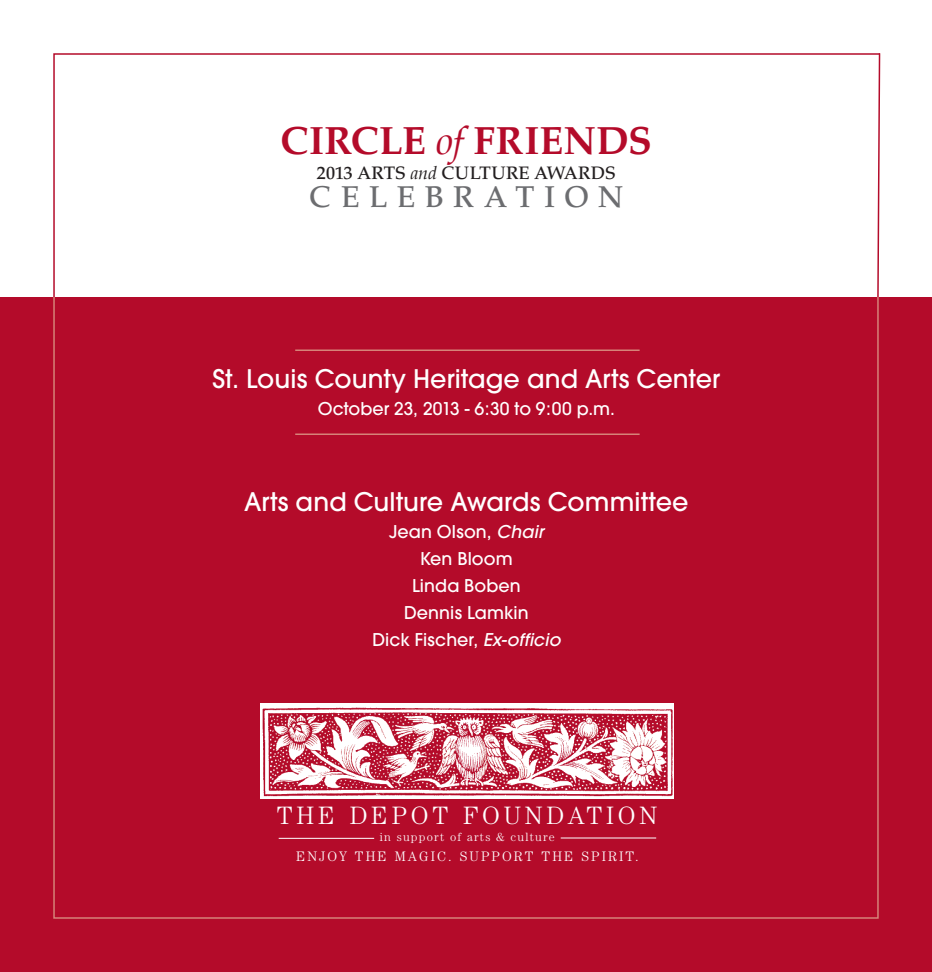
<style>
.page{position:relative;width:932px;height:972px;background:#fff}
.page>*{position:absolute;margin:0;border:0;box-sizing:border-box;transform-origin:0 0}
.t1{font:700 39px "Palatino";letter-spacing:.005em;color:#b40b2a}
.t2{font:500 30px "Palatino";letter-spacing:.31em;color:#6c6d70}
.t3{font:500 25.5px "Avant Garde";letter-spacing:.005em;color:#fff}
.t4{font:300 25.2px "Century";letter-spacing:.15em;color:#fff}
.t5{font:500 18px "Palatino";letter-spacing:.01em;color:#231f20}
.t6{font:500 17.55px/27px "Avant Garde";letter-spacing:.005em;color:#fff;text-align:center}
.t7{font:300 13.8px "Century";letter-spacing:.15em;color:#fff}
.t8{font:300 12px "Century";letter-spacing:.1em;color:#fff}
.s1{font-weight:400;font-style:italic}
.s2{font-style:italic}
</style>
<div class="page">
<div style="left:0;top:297px;width:932px;height:675px;background:#b40b2a"></div>
<svg style="left:53px;top:53px;width:823px;height:243px"></svg>
<svg style="left:876px;top:53px;width:5px;height:246px"></svg>
<div style="left:261px;top:703px;width:413px;height:95px;background:#fff"></div>
<img style="left:262px;top:707px;width:411px;height:90px">
<hr style="left:279px;top:838px;width:95px;height:1px;background:#fff">
<hr style="left:560px;top:838px;width:96px;height:1px;background:#fff">
<hr style="left:295px;top:350px;width:344px;height:1px;background:#d68378">
<hr style="left:295px;top:434px;width:344px;height:1px;background:#d68378">
<hr style="left:0;top:0;width:1px;height:972px;background:#b40b2a">
<h1 class="t1" style="left:280px;top:107px;width:373px">CIRCLE <span class="s1">of</span> FRIENDS</h1>
<p class="t5" style="left:317px;top:163px;width:300px">2013 ARTS <span class="s1">and</span> CULTURE AWARDS</p>
<h2 class="t2" style="left:309px;top:179px;width:315px">CELEBRATION</h2>
<h3 class="t3" style="left:212px;top:363px;width:509px">St. Louis County Heritage and Arts Center</h3>
<p class="t6" style="left:318px;top:395px;width:299px">October 23, 2013 - 6:30 to 9:00 p.m.</p>
<h3 class="t3" style="left:244px;top:486px;width:445px">Arts and Culture Awards Committee</h3>
<p class="t6" style="left:372px;top:519px;width:190px">Jean Olson, <span class="s2">Chair<br></span>Ken Bloom<br>Linda Boben<br>Dennis Lamkin<br>Dick Fischer, <span class="s2">Ex-officio</span></p>
<h3 class="t4" style="left:277px;top:801px;width:382px">THE DEPOT FOUNDATION</h3>
<p class="t8" style="left:380px;top:830px;width:176px">in support of arts &amp; culture</p>
<p class="t7" style="left:296px;top:848px;width:344px">ENJOY THE MAGIC. SUPPORT THE SPIRIT.</p>
</div>
